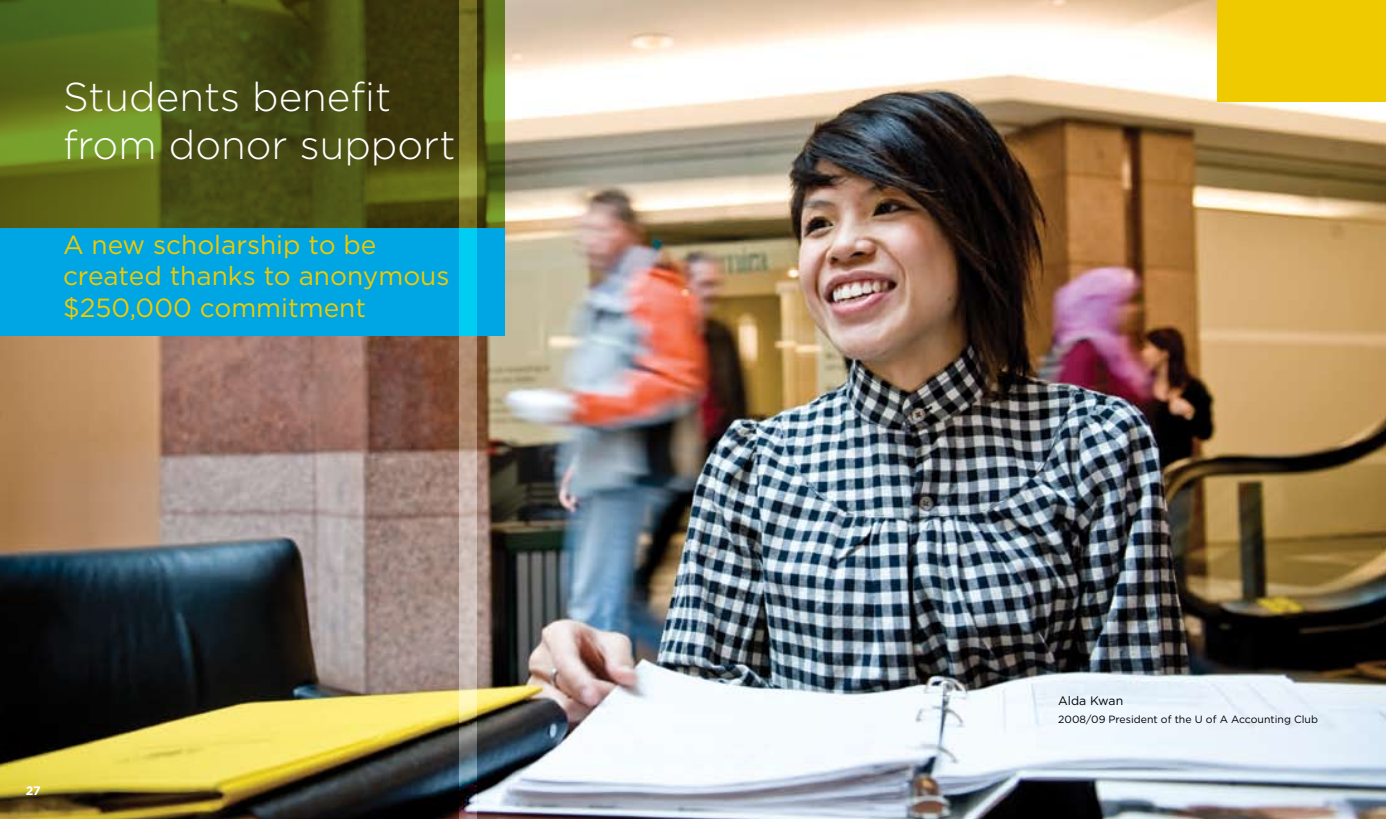
<style>
.page{position:relative;width:1386px;height:819px;background:#fff}
.page>*{position:absolute;margin:0;border:0;box-sizing:border-box;transform-origin:0 0}
.t1{font:300 40.25px/48.3px "Gotham";color:#fff}
.t2{font:26.25px/31.5px "Gotham";color:#f0ca00}
.t3{font:12.25px "Gotham";color:#000}
.t4{font:700 12.25px "Gotham";color:#fff}
.t5{font:10.5px "Gotham";color:#000}
</style>
<div class="page">
<img style="left:0;top:0;width:1386px;height:819px">
<svg style="left:0;top:0;width:505px;height:228px;background:#4e5715"></svg>
<div style="left:0;top:228px;width:505px;height:108px;background:#00a5e3"></div>
<svg style="left:460px;top:0;width:17px;height:819px;background:#8c9c83"></svg>
<div style="left:1217px;top:0;width:169px;height:102px;background:#f0ca00"></div>
<h1 class="t1" style="left:63px;top:72px;width:394px">Students benefit from donor support</h1>
<p class="t2" style="left:63px;top:228px;width:388px">A new scholarship to be created thanks to anonymous $250,000 commitment</p>
<p class="t4" style="left:26px;top:783px;width:17px">27</p>
<p class="t3" style="left:1058px;top:694px;width:66px">Alda Kwan</p>
<p class="t5" style="left:1058px;top:714px;width:261px">2008/09 President of the U of A Accounting Club</p>
</div>
